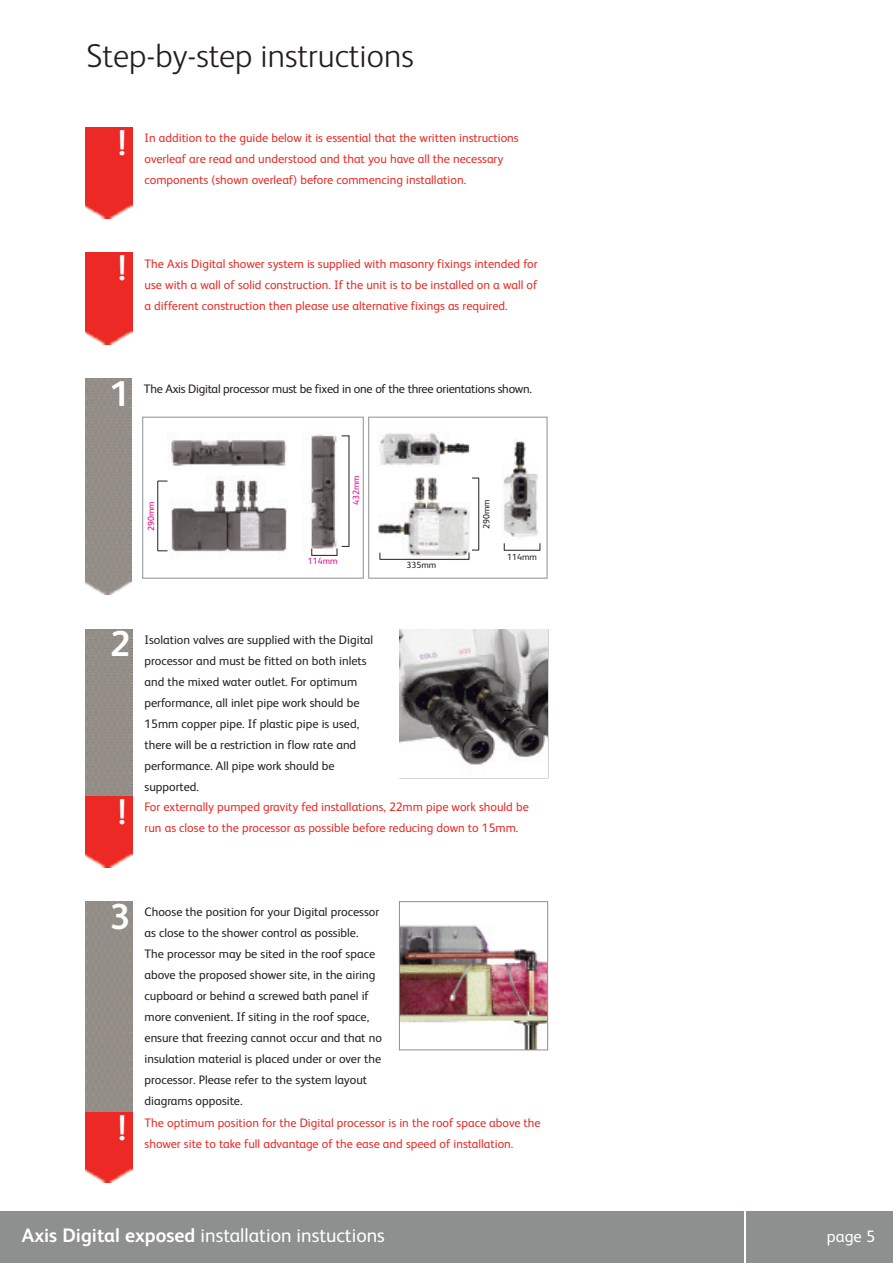
<style>
.page{position:relative;width:893px;height:1263px;background:#fff}
.page>*{position:absolute;margin:0;border:0;box-sizing:border-box;transform-origin:0 0}
.t1{font:700 36px "FS Albert";color:#fff}
.t2{font:300 33px "FS Albert";color:#231f20}
.t3{font:19.5px "FS Albert";color:#fff}
.t4{font:16.5px "FS Albert";color:#fff}
.t5{font:12.3px/21px "FS Albert";color:#ea2924}
.t6{font:12.3px/21px "FS Albert";color:#231f20}
.t7{font:12.3px "FS Albert";letter-spacing:-.02em;color:#231f20}
.t8{font:9px "FS Albert";color:#ed028c}
.t9{font:9px "FS Albert";color:#231f20}
.s1{font-weight:700}
</style>
<div class="page">
<div style="left:1px;top:1212px;width:743px;height:51px;background:#8e8f8f"></div>
<div style="left:746px;top:1212px;width:147px;height:51px;background:#8e8f8f"></div>
<img style="left:86px;top:901px;width:46px;height:282px">
<img style="left:86px;top:128px;width:46px;height:91px">
<img style="left:86px;top:253px;width:46px;height:91px">
<img style="left:86px;top:629px;width:46px;height:238px">
<div style="left:399px;top:629px;width:149px;height:149px;border:1px solid #8e8f8f"></div>
<img style="left:400px;top:630px;width:147px;height:147px">
<img style="left:86px;top:796px;width:46px;height:30px">
<div style="left:86px;top:1112px;width:46px;height:35px;background:#ec2924"></div>
<img style="left:401px;top:925px;width:145px;height:123px">
<div style="left:399px;top:901px;width:149px;height:149px;border:1px solid #8e8f8f"></div>
<div style="left:142px;top:417px;width:222px;height:161px;border:1px solid #8e8f8f"></div>
<img style="left:311px;top:434px;width:26px;height:112px">
<div style="left:368px;top:417px;width:179px;height:161px;border:1px solid #8e8f8f"></div>
<img style="left:379px;top:432px;width:91px;height:34px">
<img style="left:503px;top:440px;width:35px;height:98px">
<img style="left:378px;top:477px;width:92px;height:83px">
<svg style="left:311px;top:546px;width:38px;height:10px"></svg>
<hr style="left:349px;top:436px;width:1px;height:111px;background:#231f20">
<hr style="left:157px;top:481px;width:1px;height:70px;background:#231f20">
<hr style="left:380px;top:559px;width:89px;height:1px;background:#231f20">
<svg style="left:469px;top:550px;width:10px;height:9px"></svg>
<hr style="left:478px;top:478px;width:1px;height:72px;background:#231f20">
<hr style="left:504px;top:550px;width:36px;height:1px;background:#231f20">
<img style="left:171px;top:475px;width:116px;height:77px">
<img style="left:168px;top:433px;width:119px;height:33px">
<img style="left:85px;top:378px;width:47px;height:217px">
<h2 class="t2" style="left:87px;top:45px;width:329px">Step-by-step instructions</h2>
<h1 class="t1" style="left:118px;top:130px;width:10px">!</h1>
<p class="t5" style="left:145px;top:129px;width:376px">In addition to the guide below it is essential that the written instructions overleaf are read and understood and that you have all the necessary components (shown overleaf) before commencing installation.</p>
<h1 class="t1" style="left:118px;top:255px;width:10px">!</h1>
<p class="t5" style="left:145px;top:254px;width:394px;text-align:justify">The Axis Digital shower system is supplied with masonry fixings intended for use with a wall of solid construction. If the unit is to be installed on a wall of a different construction then please use alternative fixings as required.</p>
<h1 class="t1" style="left:109px;top:381px;width:22px">1</h1>
<p class="t7" style="left:144px;top:385px;width:390px">The Axis Digital processor must be fixed in one of the three orientations shown.</p>
<p class="t8" style="left:148px;top:531px;width:31px;rotate:-90deg">290mm</p>
<p class="t8" style="left:353px;top:505px;width:31px;rotate:-90deg">432mm</p>
<p class="t8" style="left:308px;top:558px;width:31px">114mm</p>
<p class="t9" style="left:406px;top:562px;width:31px">335mm</p>
<p class="t9" style="left:483px;top:529px;width:31px;rotate:-90deg">290mm</p>
<p class="t9" style="left:507px;top:553px;width:31px">114mm</p>
<h1 class="t1" style="left:110px;top:631px;width:22px">2</h1>
<h1 class="t1" style="left:118px;top:799px;width:10px">!</h1>
<p class="t6" style="left:145px;top:630px;width:230px">Isolation valves are supplied with the Digital processor and must be fitted on both inlets and the mixed water outlet. For optimum performance, all inlet pipe work should be 15mm copper pipe. If plastic pipe is used, there will be a restriction in flow rate and performance. All pipe work should be supported.</p>
<p class="t5" style="left:145px;top:798px;width:386px">For externally pumped gravity fed installations, 22mm pipe work should be run as close to the processor as possible before reducing down to 15mm.</p>
<h1 class="t1" style="left:110px;top:903px;width:22px">3</h1>
<p class="t6" style="left:145px;top:903px;width:239px">Choose the position for your Digital processor as close to the shower control as possible.<br>The processor may be sited in the roof space above the proposed shower site, in the airing cupboard or behind a screwed bath panel if more convenient. If siting in the roof space, ensure that freezing cannot occur and that no insulation material is placed under or over the processor. Please refer to the system layout diagrams opposite.</p>
<h1 class="t1" style="left:118px;top:1115px;width:10px">!</h1>
<p class="t5" style="left:145px;top:1113px;width:398px">The optimum position for the Digital processor is in the roof space above the shower site to take full advantage of the ease and speed of installation.</p>
<h3 class="t3" style="left:22px;top:1228px;width:365px"><span class="s1">Axis Digital exposed</span> installation instuctions</h3>
<h3 class="t4" style="left:827px;top:1230px;width:50px">page 5</h3>
</div>
